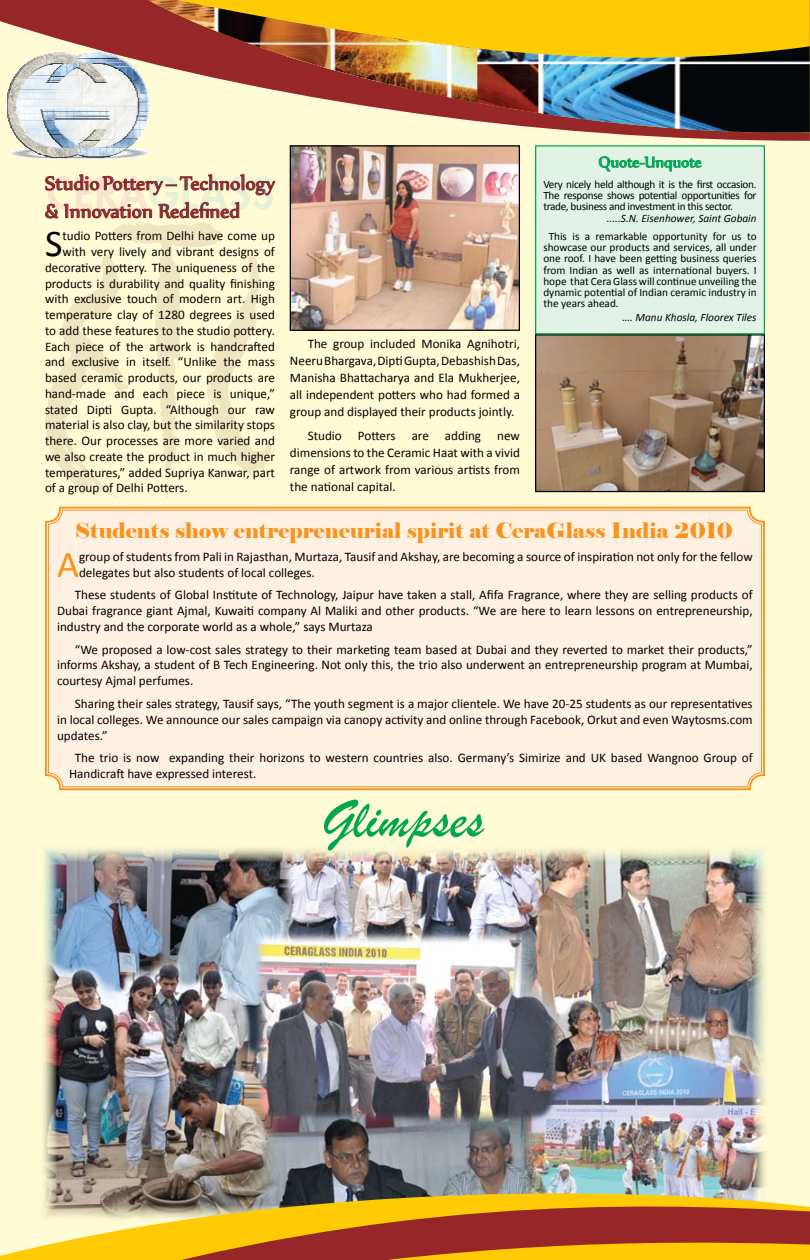
<style>
.page{position:relative;width:810px;height:1260px;background:#fffcd5}
.page>*{position:absolute;margin:0;border:0;box-sizing:border-box;transform-origin:0 0}
.t1{font:56px "Brush Script";color:#00a651}
.t2{font:37.88px "Calibri";color:#f7931e}
.t3{font:37.88px "Calibri";color:#000}
.t4{font:23.12px/27.8px "Nyala";color:#89282b}
.t5{font:21.25px "Elephant";color:#f7931e}
.t6{font:18.12px "Nyala";color:#00a651}
.t7{font:13.12px/15.8px "Calibri";color:#000;text-align:justify}
.t8{font:11.25px/11.2px "Calibri";letter-spacing:-.025em;color:#000;text-align:justify}
.t9{font:italic 11.25px "Calibri";color:#000}
</style>
<div class="page">
<div style="left:45px;top:506px;width:720px;height:285px;background:#fff1e1"></div>
<svg style="left:0;top:0;width:810px;height:141px;fill:#972629"></svg>
<svg style="left:131px;top:0;width:679px;height:137px;fill:#ffcb05"></svg>
<img style="left:286px;top:21px;width:524px;height:115px">
<img style="left:148px;top:0;width:329px;height:103px">
<img style="left:39px;top:158px;width:77px;height:1px">
<img style="left:24px;top:157px;width:109px;height:1px">
<img style="left:15px;top:156px;width:127px;height:1px">
<img style="left:12px;top:155px;width:28px;height:1px">
<img style="left:40px;top:155px;width:106px;height:1px">
<img style="left:38px;top:153px;width:82px;height:2px">
<svg style="left:9px;top:152px;width:29px;height:3px"></svg>
<img style="left:10px;top:151px;width:110px;height:2px">
<svg style="left:120px;top:151px;width:29px;height:4px"></svg>
<img style="left:11px;top:151px;width:137px;height:1px">
<img style="left:18px;top:150px;width:125px;height:1px">
<img style="left:26px;top:149px;width:109px;height:1px">
<img style="left:7px;top:93px;width:142px;height:56px">
<img style="left:8px;top:87px;width:139px;height:7px">
<img style="left:10px;top:84px;width:136px;height:4px">
<img style="left:11px;top:81px;width:133px;height:3px">
<img style="left:13px;top:78px;width:130px;height:3px">
<img style="left:15px;top:75px;width:126px;height:3px">
<img style="left:16px;top:73px;width:123px;height:3px">
<img style="left:18px;top:71px;width:120px;height:3px">
<img style="left:19px;top:69px;width:117px;height:3px">
<img style="left:21px;top:68px;width:114px;height:2px">
<img style="left:22px;top:66px;width:111px;height:2px">
<img style="left:24px;top:65px;width:108px;height:2px">
<img style="left:25px;top:64px;width:105px;height:2px">
<img style="left:27px;top:63px;width:102px;height:1px">
<img style="left:28px;top:62px;width:99px;height:1px">
<img style="left:30px;top:60px;width:96px;height:2px">
<img style="left:32px;top:60px;width:92px;height:1px">
<img style="left:33px;top:59px;width:89px;height:1px">
<img style="left:35px;top:58px;width:85px;height:1px">
<img style="left:38px;top:57px;width:79px;height:1px">
<img style="left:41px;top:55px;width:73px;height:2px">
<img style="left:43px;top:55px;width:33px;height:1px">
<img style="left:80px;top:55px;width:32px;height:1px">
<svg style="left:45px;top:53px;width:28px;height:2px"></svg>
<svg style="left:81px;top:53px;width:29px;height:2px"></svg>
<svg style="left:45px;top:174px;width:230px;height:324px"></svg>
<img style="left:292px;top:147px;width:226px;height:182px">
<div style="left:290px;top:145px;width:230px;height:186px;border:1px solid #000"></div>
<img style="left:537px;top:336px;width:226px;height:154px">
<div style="left:535px;top:334px;width:230px;height:158px;border:1px solid #000"></div>
<div style="left:536px;top:146px;width:228px;height:188px;background:#e3f2e7"></div>
<svg style="left:599px;top:156px;width:103px;height:16px"></svg>
<div style="left:535px;top:145px;width:230px;height:189px;border:1px solid #00a651"></div>
<img style="left:43px;top:848px;width:723px;height:335px">
<img style="left:0;top:1183px;width:766px;height:77px">
<svg style="left:137px;top:1196px;width:673px;height:64px;fill:#ffcb05"></svg>
<svg style="left:266px;top:1210px;width:544px;height:50px"></svg>
<h3 class="t4" style="left:45px;top:169px;width:231px">Studio Pottery – Technology &amp; Innovation Redefined</h3>
<h2 class="t3" style="left:45px;top:220px;width:19px">S</h2>
<p class="t7" style="left:62px;top:228px;width:214px">tudio Potters from Delhi have come up</p>
<p class="t7" style="left:62px;top:244px;width:214px">with very lively and vibrant designs of</p>
<p class="t7" style="left:45px;top:260px;width:231px">decorative pottery. The uniqueness of the</p>
<p class="t7" style="left:45px;top:275px;width:231px">products is durability and quality finishing</p>
<p class="t7" style="left:45px;top:291px;width:231px">with exclusive touch of modern art. High</p>
<p class="t7" style="left:45px;top:307px;width:231px">temperature clay of 1280 degrees is used</p>
<p class="t7" style="left:45px;top:323px;width:231px">to add these features to the studio pottery.</p>
<p class="t7" style="left:45px;top:338px;width:231px">Each piece of the artwork is handcrafted</p>
<p class="t7" style="left:45px;top:354px;width:231px">and exclusive in itself. “Unlike the mass</p>
<p class="t7" style="left:45px;top:370px;width:232px">based ceramic products, our products are</p>
<p class="t7" style="left:45px;top:386px;width:231px">hand-made and each piece is unique,”</p>
<p class="t7" style="left:45px;top:401px;width:231px">stated Dipti Gupta. “Although our raw</p>
<p class="t7" style="left:45px;top:417px;width:231px">material is also clay, but the similarity stops</p>
<p class="t7" style="left:45px;top:433px;width:231px">there. Our processes are more varied and</p>
<p class="t7" style="left:45px;top:449px;width:231px">we also create the product in much higher</p>
<p class="t7" style="left:45px;top:464px;width:232px">temperatures,” added Supriya Kanwar, part</p>
<p class="t7" style="left:45px;top:480px;width:144px">of a group of Delhi Potters.</p>
<p class="t7" style="left:290px;top:336px;width:232px;line-height:16.9px;text-indent:18px">The group included Monika Agnihotri, Neeru Bhargava, Dipti Gupta, Debashish Das, Manisha Bhattacharya and Ela Mukherjee, all independent potters who had formed a group and displayed their products jointly.</p>
<p class="t7" style="left:290px;top:427px;width:231px;line-height:16.9px;text-indent:18px">Studio Potters are adding new dimensions to the Ceramic Haat with a vivid range of artwork from various artists from the national capital.</p>
<h3 class="t6" style="left:598px;top:151px;width:104px">Quote-Unquote</h3>
<p class="t8" style="left:543px;top:178px;width:215px">Very nicely held although it is the first occasion.<br>The response shows potential opportunities for trade, business and investment in this sector.</p>
<p class="t9" style="left:607px;top:210px;width:151px">.....S.N. Eisenhower, Saint Gobain</p>
<p class="t8" style="left:543px;top:231px;width:215px;text-indent:5px">This is a remarkable opportunity for us to showcase our products and services, all under one roof. I have been getting business queries from Indian as well as international buyers. I hope that Cera Glass will continue unveiling the dynamic potential of Indian ceramic industry in the years ahead.</p>
<p class="t9" style="left:622px;top:309px;width:136px">…. Manu Khosla, Floorex Tiles</p>
<h3 class="t5" style="left:75px;top:517px;width:660px">Students show entrepreneurial spirit at CeraGlass India 2010</h3>
<h2 class="t2" style="left:57px;top:540px;width:23px">A</h2>
<p class="t7" style="left:79px;top:549px;width:675px">group of students from Pali in Rajasthan, Murtaza, Tausif and Akshay, are becoming a source of inspiration not only for the fellow delegates but also students of local colleges.</p>
<p class="t7" style="left:57px;top:587px;width:697px;text-indent:18px">These students of Global Institute of Technology, Jaipur have taken a stall, Afifa Fragrance, where they are selling products of Dubai fragrance giant Ajmal, Kuwaiti company Al Maliki and other products. “We are here to learn lessons on entrepreneurship, industry and the corporate world as a whole,” says Murtaza</p>
<p class="t7" style="left:57px;top:642px;width:697px;text-indent:18px">“We proposed a low-cost sales strategy to their marketing team based at Dubai and they reverted to market their products,” informs Akshay, a student of B Tech Engineering. Not only this, the trio also underwent an entrepreneurship program at Mumbai, courtesy Ajmal perfumes.</p>
<p class="t7" style="left:57px;top:696px;width:697px;text-indent:18px">Sharing their sales strategy, Tausif says, “The youth segment is a major clientele. We have 20-25 students as our representatives in local colleges. We announce our sales campaign via canopy activity and online through Facebook, Orkut and even Waytosms.com updates.”</p>
<p class="t7" style="left:69px;top:750px;width:685px;text-indent:6px">The trio is now expanding their horizons to western countries also. Germany’s Simirize and UK based Wangnoo Group of<br>Handicraft have expressed interest.</p>
<h1 class="t1" style="left:322px;top:785px;width:163px">Glimpses</h1>
</div>
